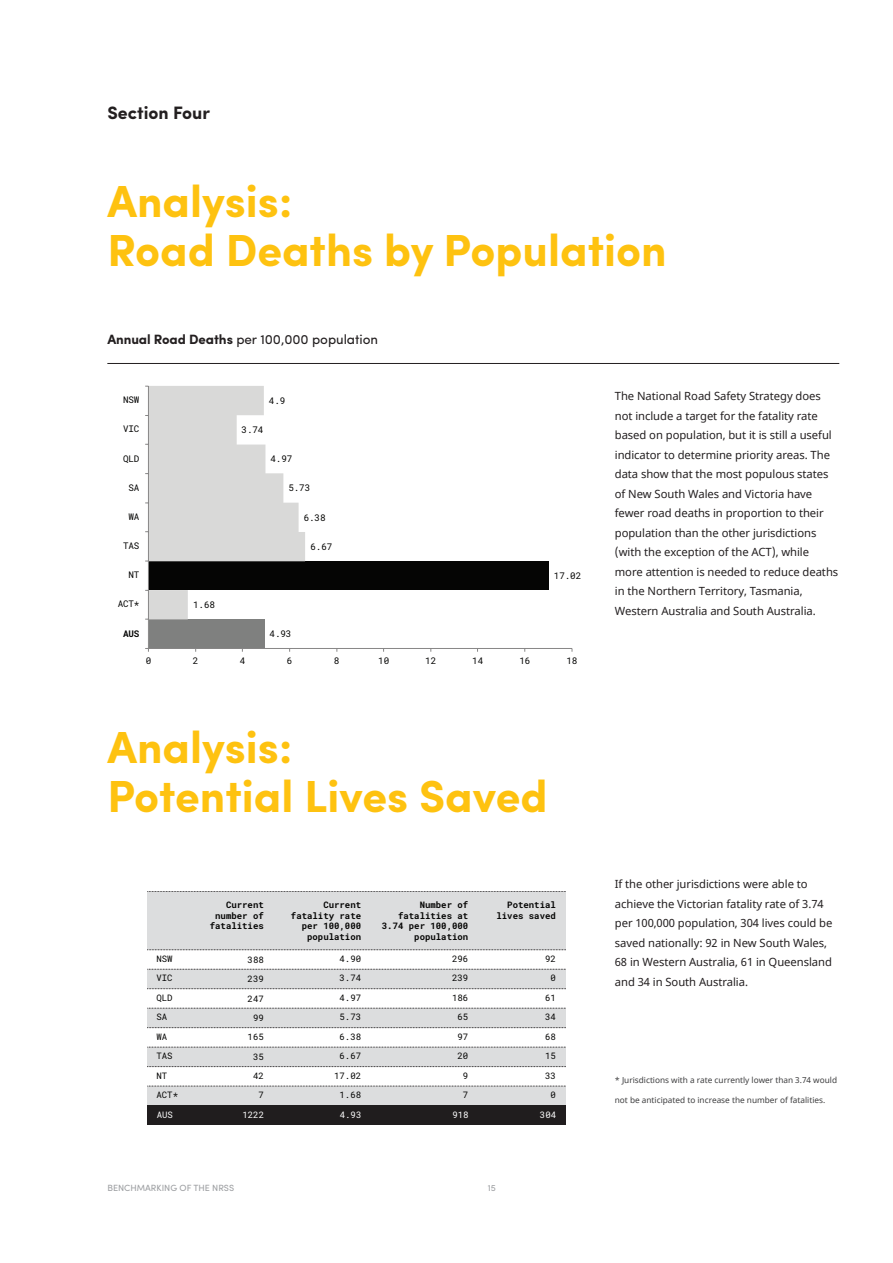
<style>
.page{position:relative;width:893px;height:1263px;background:#fff}
.page>*{position:absolute;margin:0;border:0;box-sizing:border-box;transform-origin:0 0}
.Heading_1{font:700 45px/48.8px "Sofia Pro";color:#fec210}
.Heading_1-2{font:700 18px "Sofia Pro";color:#231f20}
.Heading_2{font:13.5px "Sofia Pro";letter-spacing:-.005em;color:#231f20}
.Body{font:11.25px/19.5px "Noto Sans";letter-spacing:-.005em;color:#231f20}
.t1{font:9.3px "Roboto Mono";letter-spacing:-.01em;color:#050504}
.t2{font:700 9.3px "Roboto Mono";color:#050504}
.t3{font:700 9px/10.8px "Roboto Mono";color:#050504;text-align:right}
.t4{font:9px/19.5px "Roboto Mono";color:#050504}
.t5{font:9px "Sofia Pro";color:#9d9fa2}
.t6{font:9px/19.5px "Roboto Mono";color:#fff;text-align:right}
.Captions{font:8.25px "Noto Sans";color:#3e3e3f}
.s1{font-weight:700}
.s2{color:#fff}
.s3{color:#050504}
</style>
<div class="page">
<hr style="left:107px;top:363px;width:732px;height:1px;background:#231f20">
<div style="left:149px;top:619px;width:115px;height:30px;background:#7f807f"></div>
<div style="left:149px;top:561px;width:400px;height:29px;background:#050504"></div>
<hr style="left:148px;top:648px;width:424px;height:1px;background:#878686">
<hr style="left:148px;top:386px;width:1px;height:262px;background:#878686">
<svg style="left:145px;top:386px;width:160px;height:234px"></svg>
<div style="left:147px;top:1086px;width:419px;height:19px;background:#dcddde"></div>
<svg style="left:147px;top:1047px;width:419px;height:20px"></svg>
<svg style="left:147px;top:1008px;width:419px;height:20px"></svg>
<svg style="left:147px;top:969px;width:419px;height:20px"></svg>
<div style="left:147px;top:891px;width:419px;height:59px;background:#dcddde"></div>
<div style="left:147px;top:1105px;width:419px;height:20px;background:#201d1e"></div>
<p class="Heading_1-2" style="left:107px;top:99px;width:104px">Section Four</p>
<p class="Heading_1" style="left:107px;top:174px;width:561px">Analysis:<br>Road Deaths by Population</p>
<p class="Heading_2" style="left:107px;top:329px;width:272px"><span class="s1">Annual Road Deaths</span> per 100,000 population</p>
<p class="t1" style="left:123px;top:393px;width:18px">NSW</p>
<p class="t1" style="left:269px;top:394px;width:18px">4.9</p>
<p class="t1" style="left:123px;top:422px;width:18px">VIC</p>
<p class="t1" style="left:242px;top:423px;width:23px">3.74</p>
<p class="t1" style="left:123px;top:452px;width:18px">QLD</p>
<p class="t1" style="left:271px;top:452px;width:23px">4.97</p>
<p class="t1" style="left:129px;top:481px;width:12px">SA</p>
<p class="t1" style="left:288px;top:482px;width:23px">5.73</p>
<p class="t1" style="left:129px;top:510px;width:12px">WA</p>
<p class="t1" style="left:304px;top:511px;width:23px">6.38</p>
<p class="t1" style="left:123px;top:539px;width:18px">TAS</p>
<p class="t1" style="left:310px;top:540px;width:23px">6.67</p>
<p class="t1" style="left:129px;top:568px;width:12px">NT</p>
<p class="t1" style="left:554px;top:569px;width:29px">17.02</p>
<p class="t1" style="left:118px;top:597px;width:23px">ACT*</p>
<p class="t1" style="left:193px;top:598px;width:23px">1.68</p>
<p class="t2" style="left:123px;top:627px;width:18px">AUS</p>
<p class="t1" style="left:270px;top:627px;width:23px">4.93</p>
<p class="t1" style="left:146px;top:654px;width:7px">0</p>
<p class="t1" style="left:193px;top:654px;width:7px">2</p>
<p class="t1" style="left:240px;top:654px;width:7px">4</p>
<p class="t1" style="left:287px;top:654px;width:7px">6</p>
<p class="t1" style="left:334px;top:654px;width:7px">8</p>
<p class="t1" style="left:378px;top:654px;width:12px">10</p>
<p class="t1" style="left:425px;top:654px;width:12px">12</p>
<p class="t1" style="left:472px;top:654px;width:12px">14</p>
<p class="t1" style="left:519px;top:654px;width:12px">16</p>
<p class="t1" style="left:566px;top:654px;width:12px">18</p>
<p class="Heading_1" style="left:107px;top:720px;width:442px">Analysis:<br>Potential Lives Saved</p>
<p class="t3" style="left:210px;top:899px;width:56px">Current number of fatalities</p>
<p class="t3" style="left:291px;top:899px;width:72px">Current fatality rate per 100,000 population</p>
<p class="t3" style="left:382px;top:899px;width:88px">Number of fatalities at<br>3.74 per 100,000 population</p>
<p class="t3" style="left:496px;top:899px;width:61px">Potential lives saved</p>
<p class="t4" style="left:156px;top:949px;width:18px">NSW</p>
<p class="t4" style="left:248px;top:950px;width:18px">388</p>
<p class="t4" style="left:340px;top:949px;width:23px">4.90</p>
<p class="t4" style="left:452px;top:949px;width:18px">296</p>
<p class="t4" style="left:545px;top:949px;width:12px">92</p>
<p class="t4" style="left:156px;top:968px;width:18px">VIC</p>
<p class="t4" style="left:248px;top:969px;width:18px">239</p>
<p class="t4" style="left:340px;top:968px;width:23px">3.74</p>
<p class="t4" style="left:452px;top:968px;width:18px">239</p>
<p class="t4" style="left:550px;top:968px;width:7px">0</p>
<p class="t4" style="left:156px;top:987px;width:18px">QLD</p>
<p class="t4" style="left:248px;top:988px;width:18px">247</p>
<p class="t4" style="left:340px;top:987px;width:23px">4.97</p>
<p class="t4" style="left:452px;top:988px;width:18px">186</p>
<p class="t4" style="left:545px;top:988px;width:12px">61</p>
<p class="t4" style="left:156px;top:1007px;width:12px">SA</p>
<p class="t4" style="left:253px;top:1008px;width:12px">99</p>
<p class="t4" style="left:340px;top:1007px;width:23px">5.73</p>
<p class="t4" style="left:457px;top:1007px;width:12px">65</p>
<p class="t4" style="left:545px;top:1007px;width:12px">34</p>
<p class="t4" style="left:156px;top:1026px;width:12px">WA</p>
<p class="t4" style="left:248px;top:1027px;width:18px">165</p>
<p class="t4" style="left:340px;top:1026px;width:23px">6.38</p>
<p class="t4" style="left:457px;top:1026px;width:12px">97</p>
<p class="t4" style="left:545px;top:1026px;width:12px">68</p>
<p class="t4" style="left:156px;top:1046px;width:18px">TAS</p>
<p class="t4" style="left:253px;top:1046px;width:12px">35</p>
<p class="t4" style="left:340px;top:1046px;width:23px">6.67</p>
<p class="t4" style="left:457px;top:1046px;width:12px">20</p>
<p class="t4" style="left:545px;top:1046px;width:12px">15</p>
<p class="t4" style="left:156px;top:1065px;width:12px">NT</p>
<p class="t4" style="left:253px;top:1066px;width:12px">42</p>
<p class="t4" style="left:334px;top:1065px;width:28px">17.02</p>
<p class="t4" style="left:463px;top:1065px;width:7px">9</p>
<p class="t4" style="left:545px;top:1065px;width:12px">33</p>
<p class="t4" style="left:156px;top:1085px;width:23px">ACT*<br><span class="s2">AUS</span></p>
<p class="t6" style="left:242px;top:1085px;width:23px"><span class="s3">7<br></span>1222</p>
<p class="t4" style="left:340px;top:1085px;width:23px">1.68<br><span class="s2">4.93</span></p>
<p class="t6" style="left:452px;top:1085px;width:18px"><span class="s3">7<br></span>918</p>
<p class="t6" style="left:540px;top:1085px;width:18px"><span class="s3">0<br></span>304</p>
<p class="t5" style="left:107px;top:1181px;width:128px">BENCHMARKING OF THE NRSS</p>
<p class="t5" style="left:488px;top:1181px;width:10px">15</p>
<p class="Body" style="left:615px;top:387px;width:225px">The National Road Safety Strategy does not include a target for the fatality rate based on population, but it is still a useful indicator to determine priority areas. The data show that the most populous states of New South Wales and Victoria have fewer road deaths in proportion to their population than the other jurisdictions (with the exception of the ACT), while more attention is needed to reduce deaths in the Northern Territory, Tasmania, Western Australia and South Australia.</p>
<p class="Body" style="left:615px;top:875px;width:219px">If the other jurisdictions were able to achieve the Victorian fatality rate of 3.74 per 100,000 population, 304 lives could be saved nationally: 92 in New South Wales, 68 in Western Australia, 61 in Queensland and 34 in South Australia.</p>
<p class="Captions" style="left:615px;top:1075px;width:224px">* Jurisdictions with a rate currently lower than 3.74 would</p>
<p class="Captions" style="left:615px;top:1094px;width:212px">not be anticipated to increase the number of fatalities.</p>
</div>
